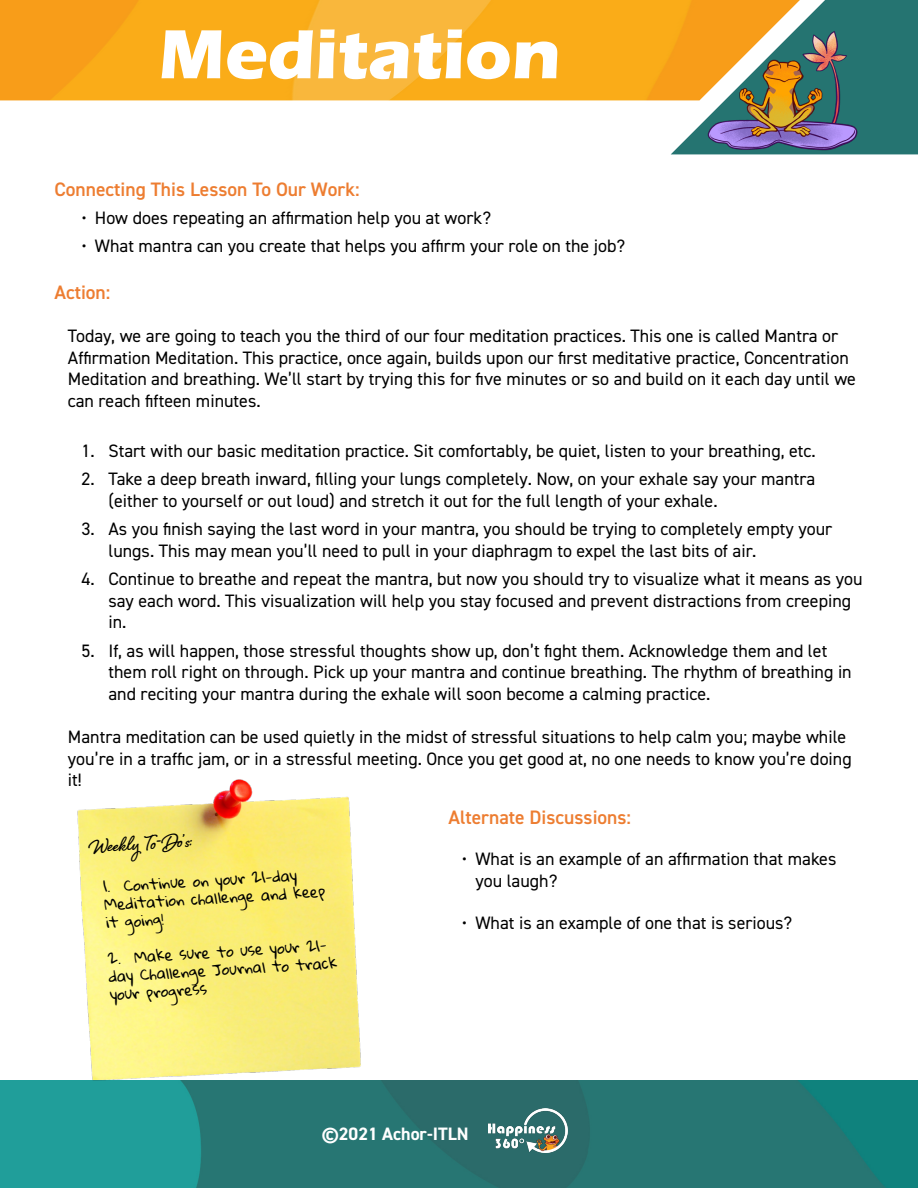
<style>
.page{position:relative;width:918px;height:1188px;background:#fff}
.page>*{position:absolute;margin:0;border:0;box-sizing:border-box;transform-origin:0 0}
.t1{font:700 72px "Eras ITC";color:#fff}
.t2{font:700 25.2px "Shelby";color:#000}
.t3{font:600 19.5px "DIN2014";color:#ed7d31}
.t4{font:18px/21.6px "DIN2014";color:#000}
.t5{font:700 18px "DIN2014";color:#fff}
.t6{font:15px/17.7px "Gloria Hallelujah";color:#000}
</style>
<div class="page">
<img style="left:0;top:1080px;width:918px;height:108px">
<img style="left:0;top:0;width:671px;height:100px">
<img style="left:671px;top:0;width:247px;height:154px">
<img style="left:489px;top:1108px;width:79px;height:44px">
<img style="left:703px;top:28px;width:159px;height:124px">
<img style="left:74px;top:779px;width:296px;height:324px">
<h1 class="t1" style="left:159px;top:13px;width:403px">Meditation</h1>
<p class="t3" style="left:54px;top:176px;width:307px">Connecting This Lesson To Our Work:</p>
<p class="t4" style="left:81px;top:207px;width:411px">• How does repeating an affirmation help you at work?</p>
<p class="t4" style="left:81px;top:235px;width:545px">• What mantra can you create that helps you affirm your role on the job?</p>
<p class="t3" style="left:54px;top:279px;width:57px">Action:</p>
<p class="t4" style="left:68px;top:325px;width:790px">Today, we are going to teach you the third of our four meditation practices. This one is called Mantra or Affirmation Meditation. This practice, once again, builds upon our first meditative practice, Concentration Meditation and breathing. We’ll start by trying this for five minutes or so and build on it each day until we can reach fifteen minutes.</p>
<p class="t4" style="left:81px;top:440px;width:736px">1. Start with our basic meditation practice. Sit comfortably, be quiet, listen to your breathing, etc.</p>
<p class="t4" style="left:108px;top:468px;width:708px;text-indent:-27px">2. Take a deep breath inward, filling your lungs completely. Now, on your exhale say your mantra (either to yourself or out loud) and stretch it out for the full length of your exhale.</p>
<p class="t4" style="left:108px;top:518px;width:725px;text-indent:-27px">3. As you finish saying the last word in your mantra, you should be trying to completely empty your lungs. This may mean you’ll need to pull in your diaphragm to expel the last bits of air.</p>
<p class="t4" style="left:108px;top:568px;width:756px;text-indent:-27px">4. Continue to breathe and repeat the mantra, but now you should try to visualize what it means as you say each word. This visualization will help you stay focused and prevent distractions from creeping in.</p>
<p class="t4" style="left:108px;top:639px;width:745px;text-indent:-27px">5. If, as will happen, those stressful thoughts show up, don’t fight them. Acknowledge them and let them roll right on through. Pick up your mantra and continue breathing. The rhythm of breathing in and reciting your mantra during the exhale will soon become a calming practice.</p>
<p class="t4" style="left:68px;top:726px;width:785px">Mantra meditation can be used quietly in the midst of stressful situations to help calm you; maybe while you’re in a traffic jam, or in a stressful meeting. Once you get good at, no one needs to know you’re doing it!</p>
<p class="t3" style="left:448px;top:804px;width:184px">Alternate Discussions:</p>
<p class="t4" style="left:475px;top:848px;width:363px;text-indent:-14px">• What is an example of an affirmation that makes you laugh?</p>
<p class="t4" style="left:462px;top:912px;width:332px">• What is an example of one that is serious?</p>
<h2 class="t2" style="left:89px;top:829px;width:104px;rotate:-3deg">Weekly To-Do’s:</h2>
<p class="t6" style="left:103px;top:879px;width:223px;rotate:-4deg">1. Continue on your 21-day<br>Meditation challenge and keep it going!</p>
<p class="t6" style="left:107px;top:951px;width:230px;rotate:-4deg">2. Make sure to use your 21- day Challenge Journal to track your progress</p>
<p class="t5" style="left:322px;top:1122px;width:148px">©2021 Achor-ITLN</p>
</div>
